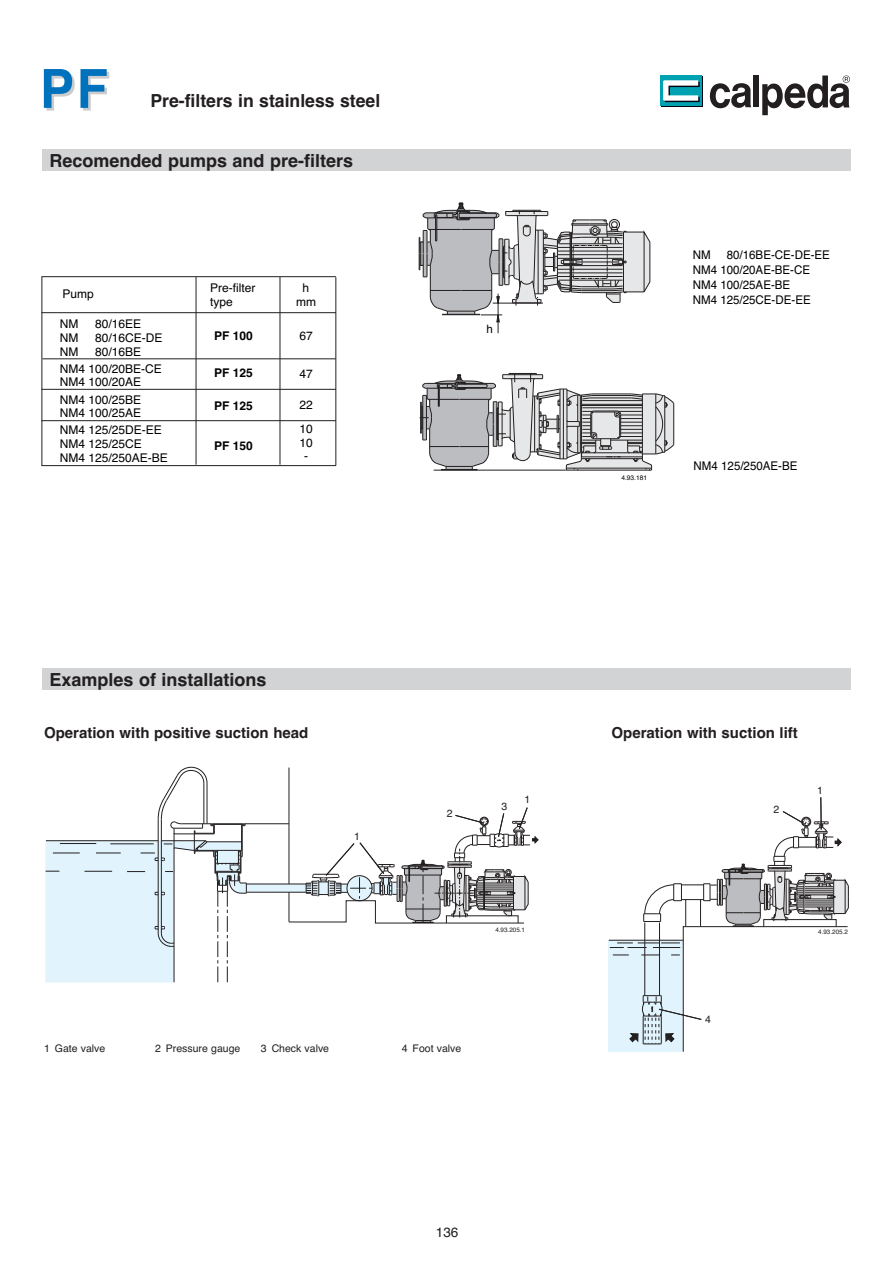
<style>
.page{position:relative;width:893px;height:1263px;background:#fff}
.page>*{position:absolute;margin:0;border:0;box-sizing:border-box;transform-origin:0 0}
.t1{font:700 54px "Helvetica";color:#0071bc;scale:.95 1}
.t2{font:700 18px "Helvetica";color:#231f20}
.t3{font:700 15px "Helvetica";color:#231f20}
.t4{font:13.5px "Helvetica";color:#231f20}
.t5{font:12px/17.1px "Helvetica";color:#000}
.t6{font:12px/15px "Helvetica";color:#000;scale:.96 1}
.t7{font:700 12px "Helvetica";color:#000}
.t8{font:11.55px "Helvetica";color:#000}
.t9{font:10.5px "Helvetica";color:#231f20}
.t10{font:6.6px "Helvetica";color:#000}
.t11{font:6.3px "Helvetica";color:#231f20}
</style>
<div class="page">
<hr style="left:498px;top:294px;width:1px;height:39px;background:#231f20">
<hr style="left:41px;top:277px;width:1px;height:189px;background:#231f20">
<hr style="left:195px;top:277px;width:1px;height:188px;background:#231f20">
<hr style="left:279px;top:277px;width:1px;height:188px;background:#231f20">
<hr style="left:335px;top:277px;width:1px;height:189px;background:#231f20">
<hr style="left:41px;top:312px;width:295px;height:1px;background:#231f20">
<hr style="left:41px;top:465px;width:295px;height:1px;background:#231f20">
<hr style="left:41px;top:389px;width:295px;height:1px;background:#231f20">
<hr style="left:42px;top:358px;width:294px;height:1px;background:#231f20">
<hr style="left:41px;top:420px;width:295px;height:1px;background:#231f20">
<hr style="left:41px;top:276px;width:295px;height:1px;background:#231f20">
<svg style="left:418px;top:202px;width:233px;height:120px"></svg>
<svg style="left:419px;top:373px;width:255px;height:98px"></svg>
<div style="left:43px;top:149px;width:807px;height:21px;background:#d1d3d4"></div>
<div style="left:43px;top:668px;width:807px;height:22px;background:#d1d3d4"></div>
<svg style="left:46px;top:841px;width:242px;height:141px;fill:#e1f4fd"></svg>
<hr style="left:244px;top:823px;width:45px;height:1px;background:#231f20">
<hr style="left:246px;top:884px;width:60px;height:1px;background:#231f20">
<hr style="left:246px;top:892px;width:60px;height:1px;background:#231f20">
<hr style="left:288px;top:768px;width:1px;height:116px;background:#231f20">
<hr style="left:46px;top:840px;width:112px;height:1px;background:#231f20">
<hr style="left:60px;top:843px;width:36px;height:1px;background:#231f20">
<hr style="left:110px;top:843px;width:44px;height:1px;background:#231f20">
<svg style="left:53px;top:853px;width:27px;height:1px"></svg>
<svg style="left:96px;top:853px;width:25px;height:1px"></svg>
<svg style="left:84px;top:871px;width:28px;height:1px"></svg>
<svg style="left:46px;top:871px;width:13px;height:1px"></svg>
<svg style="left:127px;top:766px;width:120px;height:216px"></svg>
<hr style="left:608px;top:940px;width:75px;height:1px;background:#231f20">
<hr style="left:820px;top:797px;width:1px;height:33px;background:#231f20">
<svg style="left:288px;top:807px;width:251px;height:117px"></svg>
<svg style="left:609px;top:811px;width:240px;height:241px"></svg>
<div style="left:753px;top:75px;width:6px;height:32px;background:#231f20"></div>
<svg style="left:710px;top:83px;width:41px;height:25px"></svg>
<svg style="left:661px;top:77px;width:41px;height:30px"></svg>
<div style="left:660px;top:75px;width:41px;height:31px;background:#00a2b2"></div>
<svg style="left:663px;top:80px;width:36px;height:22px"></svg>
<svg style="left:762px;top:76px;width:87px;height:39px"></svg>
<h1 class="t1" style="left:40px;top:45px;width:73px">PF</h1>
<h2 class="t2" style="left:150px;top:86px;width:231px">Pre-filters in stainless steel</h2>
<h2 class="t2" style="left:50px;top:146px;width:305px">Recomended pumps and pre-filters</h2>
<p class="t5" style="left:63px;top:286px;width:33px">Pump</p>
<p class="t5" style="left:60px;top:316px;width:20px">NM</p>
<p class="t5" style="left:95px;top:316px;width:48px">80/16EE</p>
<p class="t5" style="left:60px;top:329px;width:20px">NM</p>
<p class="t5" style="left:95px;top:329px;width:69px">80/16CE-DE</p>
<p class="t5" style="left:60px;top:343px;width:20px">NM</p>
<p class="t5" style="left:60px;top:343px;width:104px;text-indent:35px">80/16BE<br>NM4 100/20BE-CE</p>
<p class="t5" style="left:60px;top:374px;width:83px">NM4 100/20AE<br>NM4 100/25BE</p>
<p class="t5" style="left:60px;top:405px;width:104px">NM4 100/25AE<br>NM4 125/25DE-EE</p>
<p class="t5" style="left:60px;top:437px;width:110px;line-height:13.6px">NM4 125/25CE<br>NM4 125/250AE-BE</p>
<p class="t5" style="left:210px;top:282px;width:47px;line-height:13.6px">Pre-filter type</p>
<p class="t7" style="left:214px;top:326px;width:40px">PF 100</p>
<p class="t7" style="left:214px;top:363px;width:40px">PF 125</p>
<p class="t7" style="left:214px;top:396px;width:40px">PF 125</p>
<p class="t7" style="left:214px;top:436px;width:40px">PF 150</p>
<p class="t5" style="left:302px;top:280px;width:8px">h</p>
<p class="t5" style="left:296px;top:294px;width:21px">mm</p>
<p class="t5" style="left:299px;top:328px;width:15px">67</p>
<p class="t5" style="left:299px;top:366px;width:15px">47</p>
<p class="t5" style="left:299px;top:393px;width:15px;line-height:24px">22<br>10</p>
<p class="t5" style="left:299px;top:436px;width:15px;line-height:13.6px;text-align:center">10 -</p>
<h2 class="t2" style="left:50px;top:665px;width:218px">Examples of installations</h2>
<p class="t8" style="left:486px;top:320px;width:8px">h</p>
<p class="t6" style="left:692px;top:247px;width:144px;text-indent:34px">80/16BE-CE-DE-EE<br>NM4 100/20AE-BE-CE<br>NM4 100/25AE-BE<br>NM4 125/25CE-DE-EE</p>
<p class="t6" style="left:692px;top:247px;width:20px">NM</p>
<p class="t10" style="left:621px;top:472px;width:27px">4.93.181</p>
<p class="t6" style="left:693px;top:458px;width:110px">NM4 125/250AE-BE</p>
<p class="t3" style="left:44px;top:721px;width:266px">Operation with positive suction head</p>
<p class="t3" style="left:611px;top:721px;width:188px">Operation with suction lift</p>
<p class="t9" style="left:354px;top:828px;width:7px">1</p>
<p class="t9" style="left:447px;top:806px;width:7px">2</p>
<p class="t9" style="left:501px;top:798px;width:7px">3</p>
<p class="t9" style="left:524px;top:792px;width:7px">1</p>
<p class="t9" style="left:773px;top:801px;width:7px">2</p>
<p class="t9" style="left:817px;top:782px;width:7px">1</p>
<p class="t11" style="left:495px;top:925px;width:31px">4.93.205.1</p>
<p class="t11" style="left:818px;top:927px;width:31px">4.93.205.2</p>
<p class="t9" style="left:44px;top:1040px;width:63px">1 Gate valve</p>
<p class="t9" style="left:155px;top:1040px;width:87px">2 Pressure gauge</p>
<p class="t9" style="left:261px;top:1040px;width:70px">3 Check valve</p>
<p class="t9" style="left:401px;top:1040px;width:61px">4 Foot valve</p>
<p class="t4" style="left:436px;top:1222px;width:24px">136</p>
<p class="t9" style="left:705px;top:1011px;width:7px">4</p>
</div>
